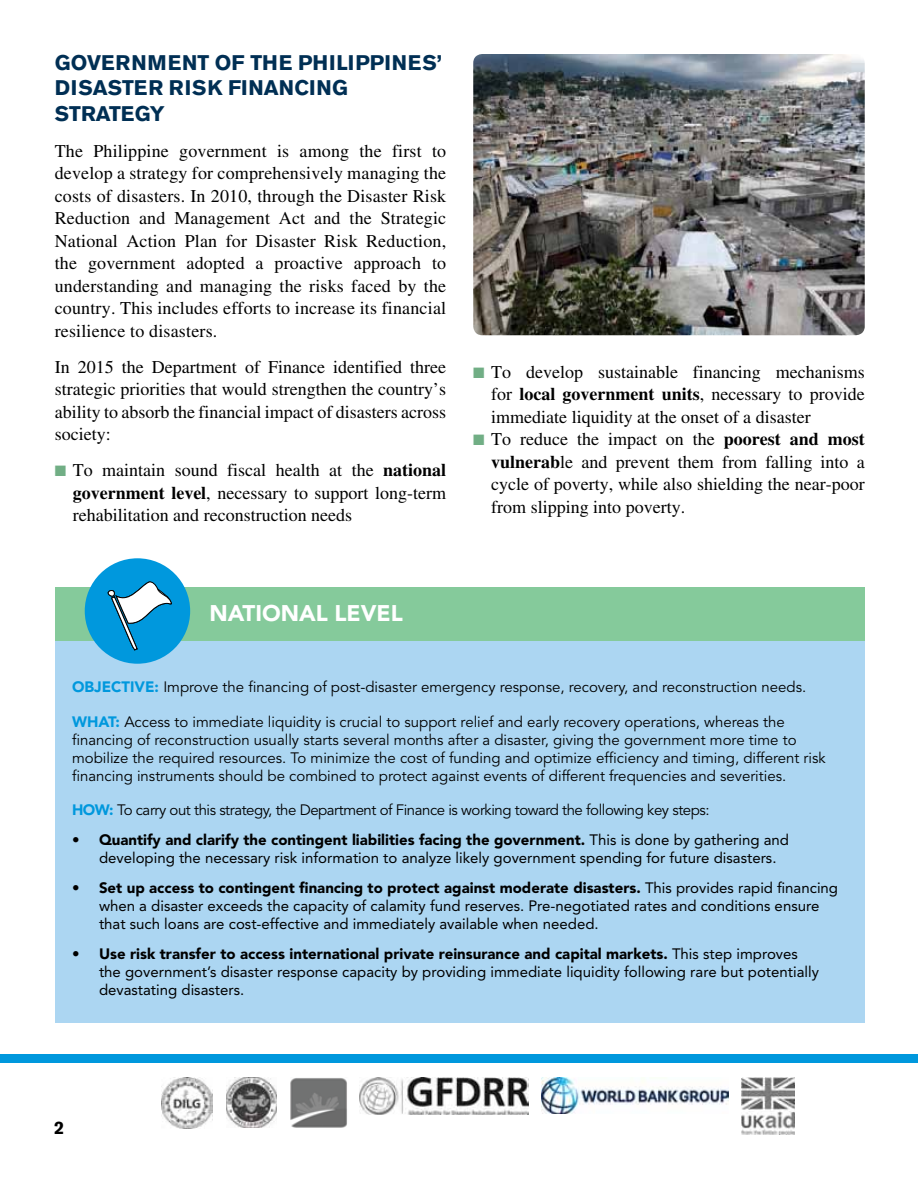
<style>
.page{position:relative;width:918px;height:1188px;background:#fff}
.page>*{position:absolute;margin:0;border:0;box-sizing:border-box;transform-origin:0 0}
.t1{font:900 22.5px "Avenir";color:#fff}
.t2{font:700 21px/25.5px "Akzidenz Grotesk BE";letter-spacing:.02em;color:#002f54}
.t3{font:18px/22.5px "Times";color:#000;text-align:justify}
.t4{font:700 18px "Akzidenz Grotesk BE";color:#000}
.t5{font:15px/18px "Avenir";color:#000}
.t6{font:15px/18px "Avenir";color:#000}
.t7{font:15px "Avenir";letter-spacing:-.03em;color:#000}
.s1{color:#71ae85}
.s2{font-weight:700}
.s3{font-family:"Avenir LT Std";font-weight:900;color:#0098dd}
.s4{font-weight:900}
</style>
<div class="page">
<img style="left:360px;top:1077px;width:168px;height:38px">
<img style="left:742px;top:1077px;width:52px;height:58px">
<img style="left:542px;top:1077px;width:186px;height:37px">
<img style="left:226px;top:1077px;width:51px;height:51px">
<img style="left:290px;top:1078px;width:57px;height:50px">
<img style="left:161px;top:1077px;width:51px;height:51px">
<div style="left:0;top:1054px;width:918px;height:9px;background:#0098dd"></div>
<div style="left:55px;top:587px;width:810px;height:435px;background:#acd6f2"></div>
<div style="left:55px;top:587px;width:810px;height:54px;background:#85ca9b"></div>
<div style="left:85px;top:558px;width:105px;height:106px;background:#0098dd;border-radius:50%"></div>
<svg style="left:107px;top:581px;width:65px;height:70px"></svg>
<img style="left:473px;top:54px;width:392px;height:281px">
<p class="t2" style="left:55px;top:50px;width:389px">GOVERNMENT OF THE PHILIPPINES’<br>DISASTER RISK FINANCING<br>STRATEGY</p>
<p class="t3" style="left:55px;top:139px;width:393px">The Philippine government is among the first to develop a strategy for comprehensively managing the costs of disasters. In 2010, through the Disaster Risk Reduction and Management Act and the Strategic National Action Plan for Disaster Risk Reduction, the government adopted a proactive approach to understanding and managing the risks faced by the country. This includes efforts to increase its financial resilience to disasters.</p>
<p class="t3" style="left:55px;top:355px;width:393px">In 2015 the Department of Finance identified three strategic priorities that would strengthen the country’s ability to absorb the financial impact of disasters across society:</p>
<p class="t3" style="left:73px;top:459px;width:375px;text-indent:-18px"><span class="s1">■</span> To maintain sound fiscal health at the <span class="s2">national government level</span>, necessary to support long-term rehabilitation and reconstruction needs</p>
<p class="t3" style="left:491px;top:360px;width:375px;text-indent:-18px"><span class="s1">■</span> To develop sustainable financing mechanisms for <span class="s2">local government units</span>, necessary to provide immediate liquidity at the onset of a disaster</p>
<p class="t3" style="left:491px;top:428px;width:375px;text-indent:-18px"><span class="s1">■</span> To reduce the impact on the <span class="s2">poorest and most vulnerab</span>le and prevent them from falling into a cycle of poverty, while also shielding the near-poor from slipping into poverty.</p>
<p class="t1" style="left:210px;top:600px;width:195px">NATIONAL LEVEL</p>
<p class="t6" style="left:72px;top:678px;width:736px"><span class="s3">OBJECTIVE:</span> Improve the financing of post-disaster emergency response, recovery, and reconstruction needs.</p>
<p class="t6" style="left:72px;top:713px;width:755px"><span class="s3">WHAT:</span> Access to immediate liquidity is crucial to support relief and early recovery operations, whereas the financing of reconstruction usually starts several months after a disaster, giving the government more time to mobilize the required resources. To minimize the cost of funding and optimize efficiency and timing, different risk financing instruments should be combined to protect against events of different frequencies and severities.</p>
<p class="t7" style="left:72px;top:801px;width:639px"><span class="s3">HOW:</span> To carry out this strategy, the Department of Finance is working toward the following key steps:</p>
<p class="t5" style="left:99px;top:831px;width:692px;text-indent:-27px">• <span class="s4">Quantify and clarify the contingent liabilities facing the government.</span> This is done by gathering and developing the necessary risk information to analyze likely government spending for future disasters.</p>
<p class="t5" style="left:99px;top:879px;width:741px;text-indent:-27px">• <span class="s4">Set up access to contingent financing to protect against moderate disasters.</span> This provides rapid financing when a disaster exceeds the capacity of calamity fund reserves. Pre-negotiated rates and conditions ensure that such loans are cost-effective and immediately available when needed.</p>
<p class="t5" style="left:99px;top:945px;width:722px;text-indent:-27px">• <span class="s4">Use risk transfer to access international private reinsurance and capital markets.</span> This step improves the government’s disaster response capacity by providing immediate liquidity following rare but potentially devastating disasters.</p>
<p class="t4" style="left:54px;top:1117px;width:12px">2</p>
</div>
